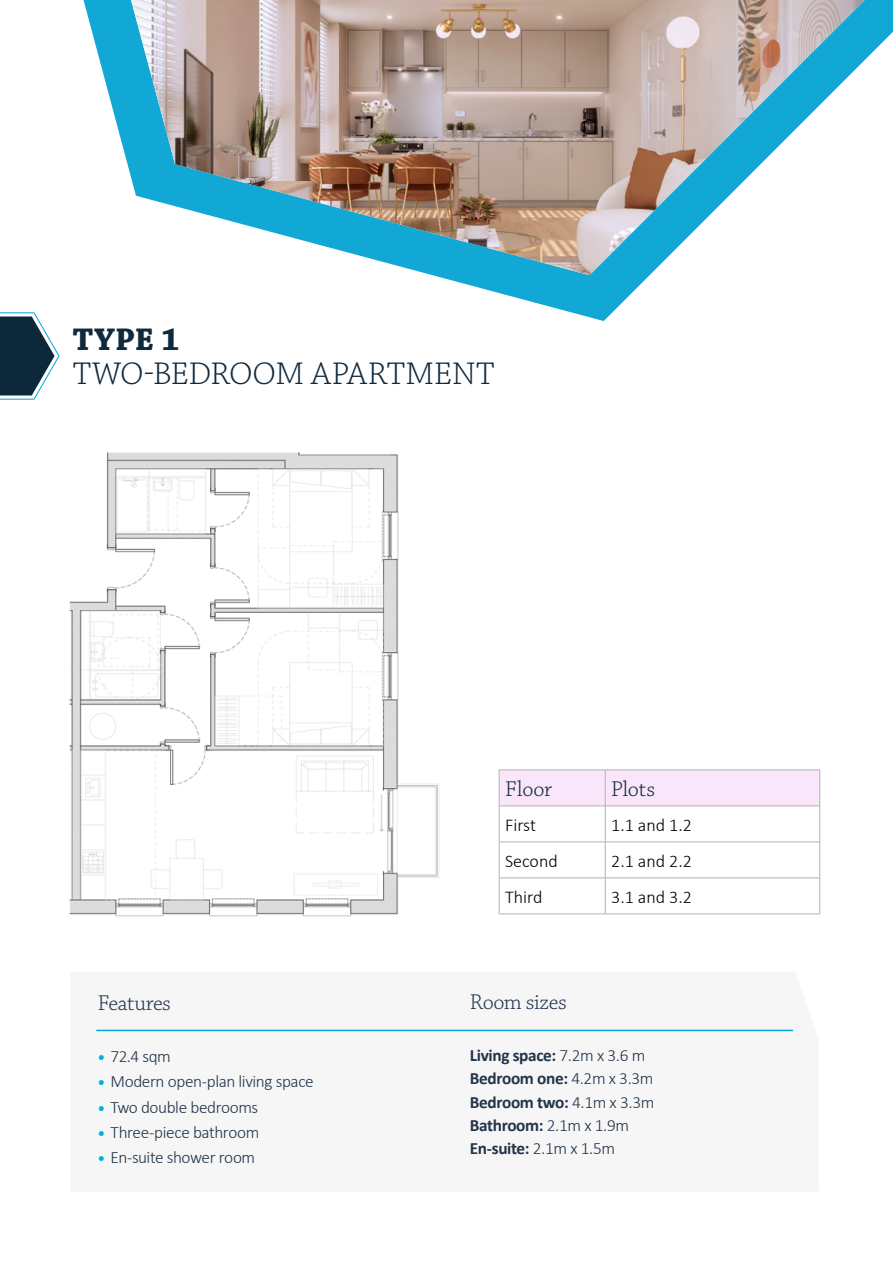
<style>
.page{position:relative;width:893px;height:1263px;background:#fff}
.page>*{position:absolute;margin:0;border:0;box-sizing:border-box;transform-origin:0 0}
.t1{font:300 33px "Chaparral Pro";letter-spacing:-.01em;color:#0f293d}
.t2{font:700 33px "Chaparral Pro";color:#0f293d}
.t3{font:300 22.5px "Chaparral Pro";letter-spacing:-.02em;color:#223449}
.t4{font:300 22.5px "Chaparral Pro";letter-spacing:-.015em;color:#0f293d}
.t5{font:300 18px "Calibri";color:#000}
.t6{font:700 17.25px/23.2px "Calibri";letter-spacing:-.02em;color:#223449}
.t7{font:300 17.25px "Calibri";letter-spacing:-.025em;color:#223449}
.s1{font-family:"Chaparral Pro";font-weight:700;color:#00afdb}
.s2{font-weight:300}
</style>
<div class="page">
<img style="left:69px;top:452px;width:467px;height:465px">
<svg style="left:0;top:312px;width:60px;height:88px"></svg>
<svg style="left:96px;top:1029px;width:697px;height:3px"></svg>
<hr style="left:96px;top:1030px;width:697px;height:1px;background:#00a7d6">
<svg style="left:84px;top:0;width:809px;height:321px"></svg>
<img style="left:131px;top:0;width:734px;height:275px">
<div style="left:500px;top:771px;width:319px;height:35px;background:#fae6fa"></div>
<hr style="left:499px;top:806px;width:106px;height:1px;background:#b3b2b2">
<hr style="left:605px;top:806px;width:215px;height:1px;background:#b3b2b2">
<hr style="left:499px;top:842px;width:106px;height:1px;background:#b3b2b2">
<hr style="left:605px;top:842px;width:215px;height:1px;background:#b3b2b2">
<hr style="left:499px;top:878px;width:106px;height:1px;background:#b3b2b2">
<hr style="left:605px;top:878px;width:215px;height:1px;background:#b3b2b2">
<hr style="left:499px;top:914px;width:106px;height:1px;background:#b3b2b2">
<hr style="left:605px;top:914px;width:215px;height:1px;background:#b3b2b2">
<hr style="left:499px;top:770px;width:106px;height:1px;background:#b3b2b2">
<hr style="left:499px;top:770px;width:1px;height:36px;background:#b3b2b2">
<hr style="left:605px;top:770px;width:215px;height:1px;background:#b3b2b2">
<hr style="left:605px;top:770px;width:1px;height:36px;background:#b3b2b2">
<hr style="left:819px;top:770px;width:1px;height:36px;background:#b3b2b2">
<hr style="left:499px;top:806px;width:1px;height:36px;background:#b3b2b2">
<hr style="left:605px;top:806px;width:1px;height:36px;background:#b3b2b2">
<hr style="left:819px;top:806px;width:1px;height:36px;background:#b3b2b2">
<hr style="left:499px;top:842px;width:1px;height:36px;background:#b3b2b2">
<hr style="left:605px;top:842px;width:1px;height:36px;background:#b3b2b2">
<hr style="left:819px;top:842px;width:1px;height:36px;background:#b3b2b2">
<hr style="left:499px;top:878px;width:1px;height:36px;background:#b3b2b2">
<hr style="left:605px;top:878px;width:1px;height:36px;background:#b3b2b2">
<hr style="left:819px;top:878px;width:1px;height:36px;background:#b3b2b2">
<h1 class="t2" style="left:73px;top:320px;width:109px">TYPE 1</h1>
<h1 class="t1" style="left:73px;top:356px;width:423px">TWO-BEDROOM APARTMENT</h1>
<h2 class="t4" style="left:505px;top:777px;width:48px">Floor</h2>
<h2 class="t4" style="left:611px;top:777px;width:45px">Plots</h2>
<p class="t5" style="left:505px;top:813px;width:32px">First</p>
<p class="t5" style="left:611px;top:813px;width:82px">1.1 and 1.2</p>
<p class="t5" style="left:505px;top:849px;width:54px">Second</p>
<p class="t5" style="left:611px;top:849px;width:82px">2.1 and 2.2</p>
<p class="t5" style="left:505px;top:885px;width:39px">Third</p>
<p class="t5" style="left:611px;top:885px;width:82px">3.1 and 3.2</p>
<h2 class="t3" style="left:98px;top:990px;width:75px">Features</h2>
<p class="t7" style="left:98px;top:1046px;width:75px"><span class="s1">•</span> 72.4 sqm</p>
<p class="t7" style="left:98px;top:1071px;width:217px"><span class="s1">•</span> Modern open-plan living space</p>
<p class="t7" style="left:98px;top:1096px;width:162px"><span class="s1">•</span> Two double bedrooms</p>
<p class="t7" style="left:98px;top:1121px;width:163px"><span class="s1">•</span> Three-piece bathroom</p>
<p class="t7" style="left:98px;top:1147px;width:159px"><span class="s1">•</span> En-suite shower room</p>
<h2 class="t3" style="left:470px;top:989px;width:98px">Room sizes</h2>
<p class="t6" style="left:470px;top:1043px;width:186px">Living space: <span class="s2">7.2m x 3.6 m<br></span>Bedroom one: <span class="s2">4.2m x 3.3m<br></span>Bedroom two: <span class="s2">4.1m x 3.3m<br></span>Bathroom: <span class="s2">2.1m x 1.9m<br></span>En-suite: <span class="s2">2.1m x 1.5m</span></p>
</div>
